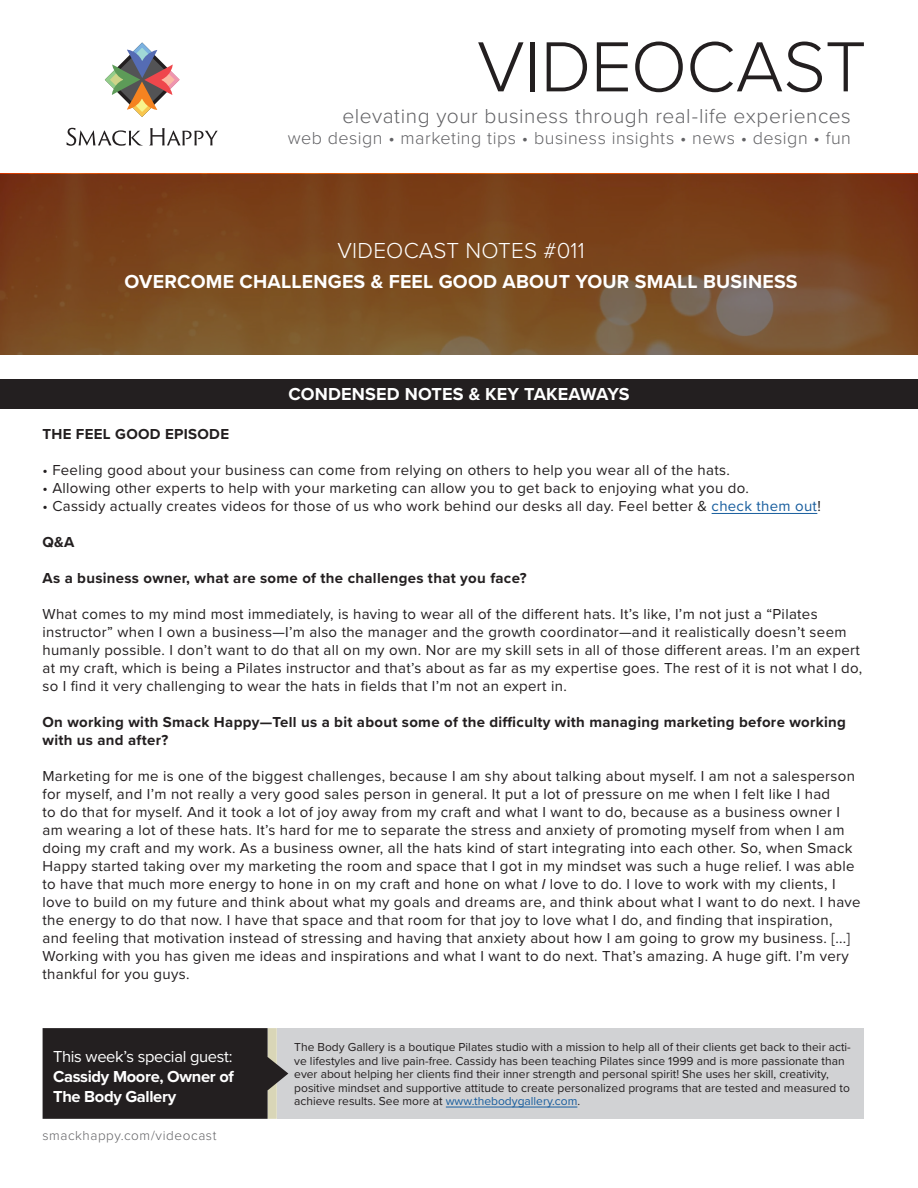
<style>
.page{position:relative;width:918px;height:1188px;background:#fff}
.page>*{position:absolute;margin:0;border:0;box-sizing:border-box;transform-origin:0 0}
.t1{font:300 73.5px "Proxima Nova";letter-spacing:-.005em;color:#231f20}
.t2{font:300 22.5px "Proxima Nova";letter-spacing:.01em;color:#fff}
.t3{font:300 21px "Proxima Nova";letter-spacing:.025em;color:#636366}
.t4{font:700 19.5px "Proxima Nova";letter-spacing:.01em;color:#fff}
.t5{font:300 18px "Proxima Nova";letter-spacing:.025em;color:#636366}
.t6{font:700 18px "Proxima Nova";letter-spacing:.01em;color:#fff}
.t7{font:700 16.5px/19.8px "Proxima Nova";letter-spacing:-.02em;color:#fff}
.t8{font:16.5px "Proxima Nova";letter-spacing:-.02em;color:#fff}
.t9{font:15px/18px "Proxima Nova";letter-spacing:.02em;color:#231f20}
.t10{font:700 15px/18px "Proxima Nova";letter-spacing:.02em;color:#231f20}
.t11{font:300 13.5px "Proxima Nova";letter-spacing:.04em;color:#636366}
.t12{font:12px/13.5px "Proxima Nova";color:#231f20}
.s1{color:#175d9e}
.s2{font-style:italic}
</style>
<div class="page">
<svg style="left:0;top:174px;width:918px;height:180px;background:#794821"></svg>
<div style="left:277px;top:1028px;width:587px;height:91px;background:#d1d2d4"></div>
<div style="left:0;top:379px;width:918px;height:29px;background:#231f20"></div>
<hr style="left:712px;top:513px;width:105px;height:1px;background:#175d9e">
<svg style="left:43px;top:1028px;width:245px;height:91px;background:#2e2b2b"></svg>
<svg style="left:105px;top:43px;width:75px;height:74px"></svg>
<svg style="left:66px;top:128px;width:77px;height:18px"></svg>
<svg style="left:150px;top:128px;width:68px;height:17px"></svg>
<hr style="left:446px;top:1107px;width:131px;height:1px;background:#175d9e">
<h1 class="t1" style="left:477px;top:36px;width:391px">VIDEOCAST</h1>
<h3 class="t3" style="left:342px;top:107px;width:510px">elevating your business through real-life experiences</h3>
<p class="t5" style="left:288px;top:131px;width:565px">web design • marketing tips • business insights • news • design • fun</p>
<h2 class="t2" style="left:338px;top:241px;width:249px">VIDEOCAST NOTES #011</h2>
<h3 class="t4" style="left:125px;top:274px;width:675px">OVERCOME CHALLENGES &amp; FEEL GOOD ABOUT YOUR SMALL BUSINESS</h3>
<p class="t6" style="left:288px;top:386px;width:343px">CONDENSED NOTES &amp; KEY TAKEAWAYS</p>
<p class="t10" style="left:43px;top:426px;width:188px">THE FEEL GOOD EPISODE</p>
<p class="t9" style="left:43px;top:462px;width:689px">• Feeling good about your business can come from relying on others to help you wear all of the hats.</p>
<p class="t9" style="left:43px;top:480px;width:708px">• Allowing other experts to help with your marketing can allow you to get back to enjoying what you do.</p>
<p class="t9" style="left:43px;top:498px;width:780px">• Cassidy actually creates videos for those of us who work behind our desks all day. Feel better &amp; <span class="s1">check them out</span>!</p>
<p class="t10" style="left:43px;top:534px;width:34px">Q&amp;A</p>
<p class="t10" style="left:43px;top:570px;width:486px">As a business owner, what are some of the challenges that you face?</p>
<p class="t9" style="left:43px;top:606px;width:821px">What comes to my mind most immediately, is having to wear all of the different hats. It’s like, I’m not just a “Pilates instructor” when I own a business—I’m also the manager and the growth coordinator—and it realistically doesn’t seem humanly possible. I don’t want to do that all on my own. Nor are my skill sets in all of those different areas. I’m an expert at my craft, which is being a Pilates instructor and that’s about as far as my expertise goes. The rest of it is not what I do, so I find it very challenging to wear the hats in fields that I’m not an expert in.</p>
<p class="t10" style="left:43px;top:714px;width:805px">On working with Smack Happy—Tell us a bit about some of the difficulty with managing marketing before working with us and after?</p>
<p class="t9" style="left:43px;top:768px;width:820px">Marketing for me is one of the biggest challenges, because I am shy about talking about myself. I am not a salesperson for myself, and I’m not really a very good sales person in general. It put a lot of pressure on me when I felt like I had<br>to do that for myself. And it took a lot of joy away from my craft and what I want to do, because as a business owner I am wearing a lot of these hats. It’s hard for me to separate the stress and anxiety of promoting myself from when I am doing my craft and my work. As a business owner, all the hats kind of start integrating into each other. So, when Smack Happy started taking over my marketing the room and space that I got in my mindset was such a huge relief. I was able to have that much more energy to hone in on my craft and hone on what <span class="s2">I</span> love to do. I love to work with my clients, I love to build on my future and think about what my goals and dreams are, and think about what I want to do next. I have the energy to do that now. I have that space and that room for that joy to love what I do, and finding that inspiration, and feeling that motivation instead of stressing and having that anxiety about how I am going to grow my business. [...] Working with you has given me ideas and inspirations and what I want to do next. That’s amazing. A huge gift. I’m very thankful for you guys.</p>
<p class="t8" style="left:53px;top:1050px;width:181px">This week’s special guest:</p>
<p class="t7" style="left:53px;top:1067px;width:182px">Cassidy Moore, Owner of<br>The Body Gallery</p>
<p class="t11" style="left:43px;top:1130px;width:176px">smackhappy.com/videocast</p>
<p class="t12" style="left:294px;top:1041px;width:558px">The Body Gallery is a boutique Pilates studio with a mission to help all of their clients get back to their acti&shy;ve lifestyles and live pain-free. Cassidy has been teaching Pilates since 1999 and is more passionate than ever about helping her clients find their inner strength and personal spirit! She uses her skill, creativity, positive mindset and supportive attitude to create personalized programs that are tested and measured to achieve results. See more at <span class="s1">www.thebodygallery.com</span>.</p>
</div>
